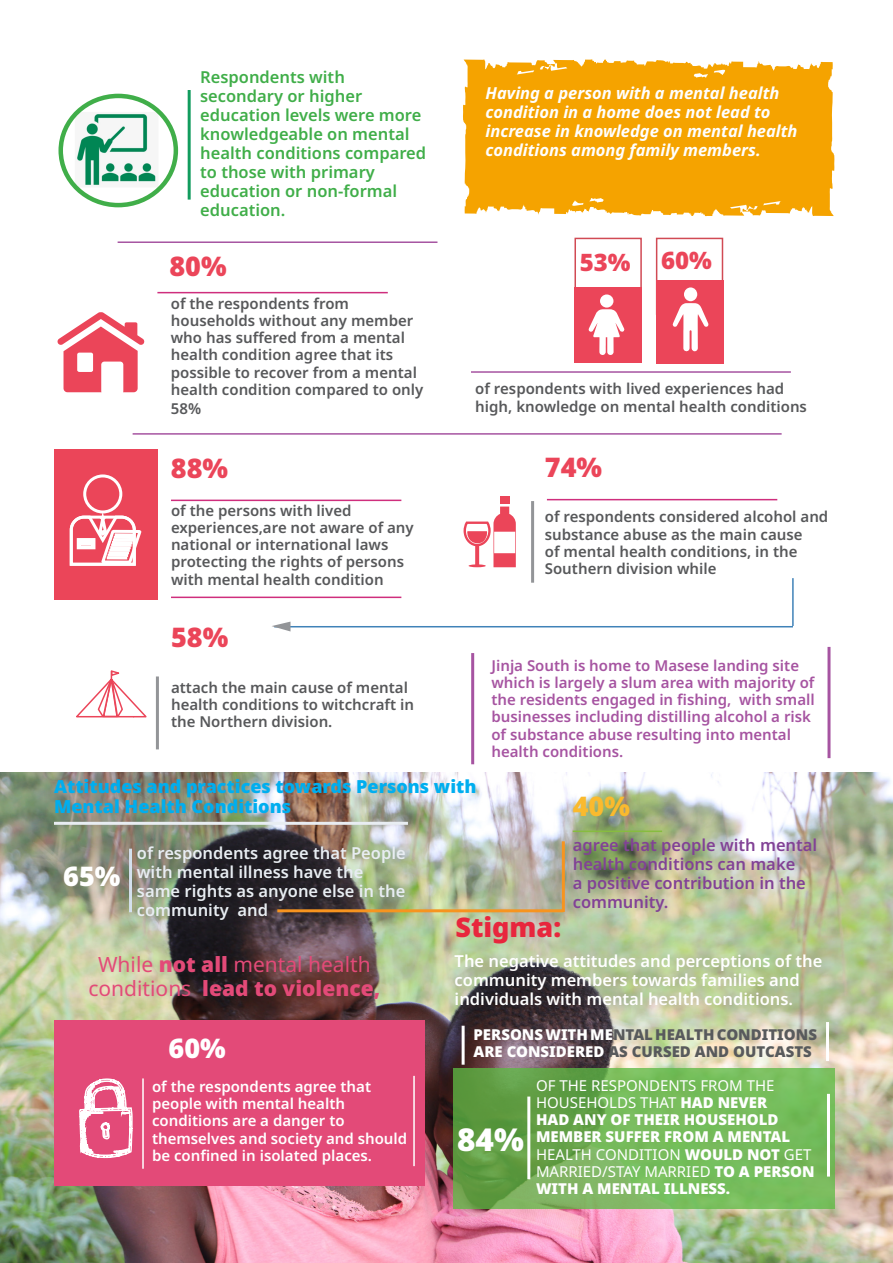
<style>
.page{position:relative;width:893px;height:1263px;background:#fff}
.page>*{position:absolute;margin:0;border:0;box-sizing:border-box;transform-origin:0 0}
.t1{font:900 31.5px "Noto Sans";color:#fff}
.t2{font:900 27px "Noto Sans";color:#eb4559}
.t3{font:900 27px "Noto Sans";color:#e8263d}
.t4{font:900 27px "Noto Sans";color:#fff}
.t5{font:900 27px "Noto Sans";color:#faba2e}
.t6{font:900 24px "Noto Sans";color:#eb4559}
.t7{font:21px/24.2px "Noto Sans";color:#e34a78;text-align:center}
.t8{font:900 18px/20.7px "Noto Sans";color:#00aeef}
.t9{font:600 16.5px/18.9px "Noto Sans";color:#40ae49}
.t10{font:italic 700 16.5px/19px "Noto Sans";color:#fff}
.t11{font:600 16.5px/19px "Noto Sans";color:#fff}
.t12{font:600 16.5px/19px "Noto Sans";color:#e8edf2}
.t13{font:600 16.5px/18.9px "Noto Sans";color:#824296}
.t14{font:600 15px/17.2px "Noto Sans";color:#57585a}
.t15{font:600 15px/17.2px "Noto Sans";color:#a654a1}
.t16{font:900 15px/17.2px "Noto Sans";color:#fff}
.t17{font:600 15px/17.2px "Noto Sans";color:#fff}
.t18{font:900 15px/17.2px "Noto Sans";color:#585a5c}
.s1{font-weight:900}
.s2{color:#fff}
.s3{font-weight:400}
</style>
<div class="page">
<img style="left:0;top:773px;width:893px;height:490px">
<div style="left:54px;top:1020px;width:370px;height:165px;background:#e34a78"></div>
<hr style="left:188px;top:90px;width:3px;height:110px;background:#129c5e">
<svg style="left:61px;top:96px;width:115px;height:109px"></svg>
<img style="left:75px;top:112px;width:84px;height:75px">
<div style="left:59px;top:94px;width:119px;height:113px;border:4px solid #40ae49;border-radius:50%"></div>
<svg style="left:463px;top:59px;width:371px;height:157px;background:#f5a913"></svg>
<svg style="left:57px;top:312px;width:88px;height:80px"></svg>
<div style="left:656px;top:238px;width:67px;height:77px;border:2px solid #d14a54"></div>
<div style="left:574px;top:238px;width:68px;height:77px;border:2px solid #d14a54"></div>
<div style="left:574px;top:287px;width:68px;height:76px;background:#eb4559"></div>
<div style="left:656px;top:280px;width:67px;height:83px;background:#eb4559"></div>
<svg style="left:588px;top:309px;width:37px;height:46px"></svg>
<div style="left:600px;top:294px;width:13px;height:14px;background:#fff;border-radius:50%"></div>
<svg style="left:673px;top:303px;width:36px;height:49px"></svg>
<div style="left:684px;top:287px;width:13px;height:14px;background:#fff;border-radius:50%"></div>
<hr style="left:171px;top:597px;width:230px;height:1px;background:#cf2e7d">
<div style="left:54px;top:449px;width:103px;height:151px;background:#eb4559"></div>
<div style="left:83px;top:474px;width:39px;height:39px;border:3px solid #fff;border-radius:50%"></div>
<svg style="left:69px;top:504px;width:73px;height:62px"></svg>
<hr style="left:115px;top:533px;width:20px;height:3px;background:#fff">
<hr style="left:114px;top:536px;width:20px;height:3px;background:#fff">
<hr style="left:113px;top:538px;width:20px;height:4px;background:#fff">
<hr style="left:112px;top:541px;width:20px;height:3px;background:#fff">
<hr style="left:111px;top:544px;width:21px;height:3px;background:#fff">
<hr style="left:110px;top:546px;width:21px;height:3px;background:#fff">
<hr style="left:109px;top:549px;width:21px;height:3px;background:#fff">
<hr style="left:109px;top:551px;width:20px;height:3px;background:#fff">
<hr style="left:108px;top:554px;width:20px;height:3px;background:#fff">
<hr style="left:107px;top:556px;width:20px;height:3px;background:#fff">
<hr style="left:171px;top:500px;width:230px;height:1px;background:#cf2e7d">
<hr style="left:118px;top:241px;width:319px;height:2px;background:#a654a1">
<hr style="left:133px;top:433px;width:649px;height:2px;background:#a654a1">
<div style="left:500px;top:496px;width:9px;height:8px;background:#eb4559"></div>
<svg style="left:464px;top:507px;width:52px;height:60px"></svg>
<hr style="left:531px;top:501px;width:3px;height:82px;background:#939598">
<hr style="left:156px;top:676px;width:3px;height:73px;background:#939598">
<hr style="left:471px;top:653px;width:3px;height:111px;background:#a654a1">
<hr style="left:827px;top:647px;width:3px;height:111px;background:#a654a1">
<hr style="left:129px;top:849px;width:3px;height:63px;background:#d4e0ed">
<hr style="left:562px;top:841px;width:3px;height:71px;background:#f7941f">
<hr style="left:277px;top:909px;width:286px;height:3px;background:#f7941f">
<hr style="left:573px;top:830px;width:89px;height:2px;background:#87bc3f">
<svg style="left:77px;top:1008px;width:74px;height:151px"></svg>
<hr style="left:142px;top:1078px;width:2px;height:91px;background:#fff">
<hr style="left:413px;top:1076px;width:2px;height:90px;background:#fff">
<svg style="left:76px;top:670px;width:71px;height:48px"></svg>
<hr style="left:54px;top:822px;width:354px;height:3px;background:#e8edf2">
<hr style="left:157px;top:292px;width:231px;height:1px;background:#cf2e7d">
<hr style="left:462px;top:1026px;width:3px;height:39px;background:#fff">
<hr style="left:826px;top:1022px;width:3px;height:39px;background:#fff">
<hr style="left:547px;top:499px;width:230px;height:1px;background:#cf2e7d">
<svg style="left:453px;top:1068px;width:382px;height:141px;background:#70b255"></svg>
<hr style="left:527px;top:1096px;width:3px;height:83px;background:#fff">
<hr style="left:827px;top:1094px;width:3px;height:82px;background:#fff">
<hr style="left:274px;top:626px;width:519px;height:1px;background:#4082b8">
<hr style="left:792px;top:578px;width:2px;height:48px;background:#4082b8">
<svg style="left:272px;top:622px;width:18px;height:9px"></svg>
<hr style="left:471px;top:371px;width:320px;height:2px;background:#a654a1">
<p class="t9" style="left:200px;top:68px;width:227px">Respondents with secondary or higher education levels were more knowledgeable on mental health conditions compared to those with primary education or non-formal education.</p>
<p class="t10" style="left:485px;top:84px;width:314px">Having a person with a mental health condition in a home does not lead to increase in knowledge on mental health conditions among family members.</p>
<p class="t2" style="left:169px;top:251px;width:59px">80%</p>
<p class="t6" style="left:580px;top:248px;width:52px">53%</p>
<p class="t6" style="left:661px;top:246px;width:52px">60%</p>
<p class="t14" style="left:171px;top:295px;width:254px">of the respondents from households without any member who has suffered from a mental health condition agree that its possible to recover from a mental health condition compared to only</p>
<p class="t14" style="left:171px;top:400px;width:32px">58%</p>
<p class="t2" style="left:171px;top:453px;width:59px">88%</p>
<p class="t14" style="left:171px;top:502px;width:244px">of the persons with lived experiences,are not aware of any national or international laws protecting the rights of persons with mental health condition</p>
<p class="t2" style="left:171px;top:622px;width:59px">58%</p>
<p class="t14" style="left:171px;top:679px;width:244px">attach the main cause of mental health conditions to witchcraft in the Northern division.</p>
<p class="t14" style="left:475px;top:381px;width:333px">of respondents with lived experiences had high, knowledge on mental health conditions</p>
<p class="t2" style="left:545px;top:452px;width:59px">74%</p>
<p class="t14" style="left:545px;top:509px;width:285px">of respondents considered alcohol and substance abuse as the main cause<br>of mental health conditions, in the Southern division while</p>
<p class="t15" style="left:491px;top:657px;width:325px">Jinja South is home to Masese landing site which is largely a slum area with majority of the residents engaged in fishing, with small businesses including distilling alcohol a risk of substance abuse resulting into mental health conditions.</p>
<p class="t8" style="left:54px;top:776px;width:424px">Attitudes and practices towards Persons with<br>Mental Health Conditions</p>
<p class="t12" style="left:137px;top:844px;width:270px">of respondents agree that People with mental illness have the same rights as anyone else in the community and</p>
<p class="t4" style="left:63px;top:861px;width:59px">65%</p>
<p class="t3" style="left:455px;top:912px;width:107px">Stigma:</p>
<p class="t5" style="left:573px;top:790px;width:59px">40%</p>
<p class="t13" style="left:573px;top:836px;width:246px">agree that people with mental health conditions can make<br>a positive contribution in the community.</p>
<p class="t7" style="left:89px;top:953px;width:293px">While <span class="s1">not all</span> mental health conditions <span class="s1">lead to violence,</span></p>
<p class="t11" style="left:455px;top:952px;width:369px">The negative attitudes and perceptions of the community members towards families and individuals with mental health conditions.</p>
<p class="t4" style="left:169px;top:1033px;width:59px">60%</p>
<p class="t17" style="left:152px;top:1078px;width:257px">of the respondents agree that people with mental health conditions are a danger to themselves and society and should be confined in isolated places.</p>
<p class="t18" style="left:473px;top:1026px;width:345px"><span class="s2">PERSONS WITH ME</span>NTAL HEALTH CONDITIONS<br><span class="s2">ARE CONSIDERED</span> AS CURSED AND OUTCASTS</p>
<p class="t1" style="left:457px;top:1121px;width:68px">84%</p>
<p class="t16" style="left:536px;top:1077px;width:280px"><span class="s3">OF THE RESPONDENTS FROM THE<br>HOUSEHOLDS THAT</span> HAD NEVER<br>HAD ANY OF THEIR HOUSEHOLD<br>MEMBER SUFFER FROM A MENTAL<br><span class="s3">HEALTH CONDITION</span> WOULD NOT <span class="s3">GET<br>MARRIED/STAY MARRIED</span> TO A PERSON<br>WITH A MENTAL ILLNESS.</p>
</div>
